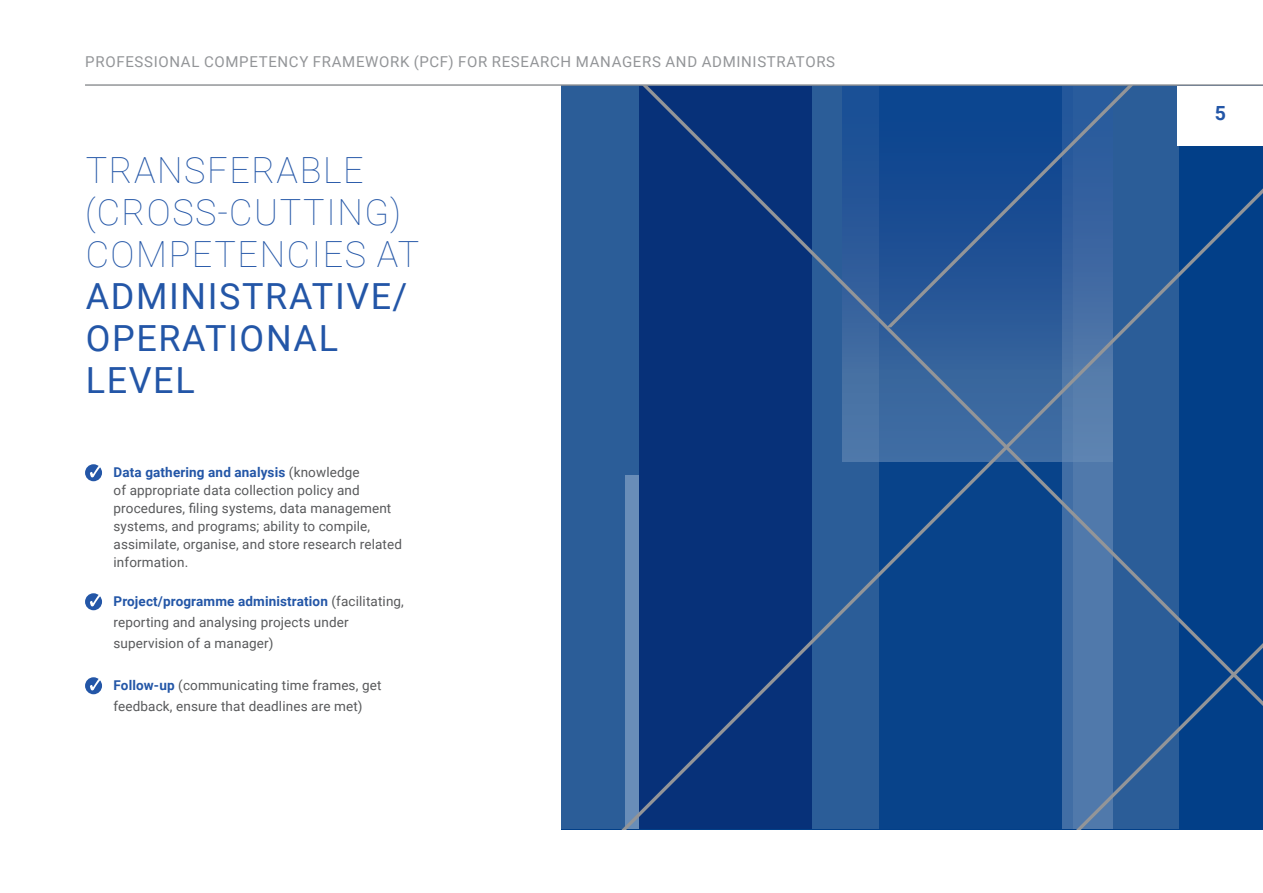
<style>
.page{position:relative;width:1263px;height:893px;background:#fff}
.page>*{position:absolute;margin:0;border:0;box-sizing:border-box;transform-origin:0 0}
.t1{font:100 36px/42px "Roboto";letter-spacing:.045em;color:#2356a7}
.t2{font:36px/42px "Roboto";letter-spacing:.045em;color:#2356a7}
.t3{font:700 19.5px "Roboto";color:#2356a7}
.t4{font:15px "Roboto";letter-spacing:.045em;color:#939598}
.t5{font:13.5px/18px "Roboto";letter-spacing:.01em;color:#58595b}
.s1{font-weight:700;color:#2356a7}
</style>
<div class="page">
<svg style="left:561px;top:86px;width:702px;height:743px;background:#1c4d8e"></svg>
<hr style="left:85px;top:84px;width:1178px;height:2px;background:#939598">
<div style="left:1178px;top:86px;width:85px;height:59px;background:#fff"></div>
<div style="left:85px;top:464px;width:17px;height:17px;background:#2356a7;border-radius:50%"></div>
<svg style="left:90px;top:464px;width:12px;height:13px"></svg>
<div style="left:85px;top:593px;width:17px;height:17px;background:#2356a7;border-radius:50%"></div>
<svg style="left:90px;top:593px;width:12px;height:13px"></svg>
<div style="left:85px;top:677px;width:17px;height:17px;background:#2356a7;border-radius:50%"></div>
<svg style="left:90px;top:677px;width:12px;height:13px"></svg>
<p class="t4" style="left:85px;top:51px;width:751px">PROFESSIONAL COMPETENCY FRAMEWORK (PCF) FOR RESEARCH MANAGERS AND ADMINISTRATORS</p>
<h1 class="t1" style="left:85px;top:148px;width:336px">TRANSFERABLE (CROSS-CUTTING)<br>COMPETENCIES AT</h1>
<h1 class="t2" style="left:86px;top:274px;width:323px">ADMINISTRATIVE/<br>OPERATIONAL<br>LEVEL</h1>
<p class="t5" style="left:114px;top:462px;width:290px"><span class="s1">Data gathering and analysis</span> (knowledge<br>of appropriate data collection policy and procedures, filing systems, data management systems, and programs; ability to compile, assimilate, organise, and store research related information.</p>
<p class="t5" style="left:114px;top:590px;width:292px;line-height:21px"><span class="s1">Project/programme administration</span> (facilitating, reporting and analysing projects under supervision of a manager)</p>
<p class="t5" style="left:114px;top:674px;width:269px;line-height:21px"><span class="s1">Follow-up</span> (communicating time frames, get feedback, ensure that deadlines are met)</p>
<h2 class="t3" style="left:1215px;top:100px;width:13px">5</h2>
</div>
